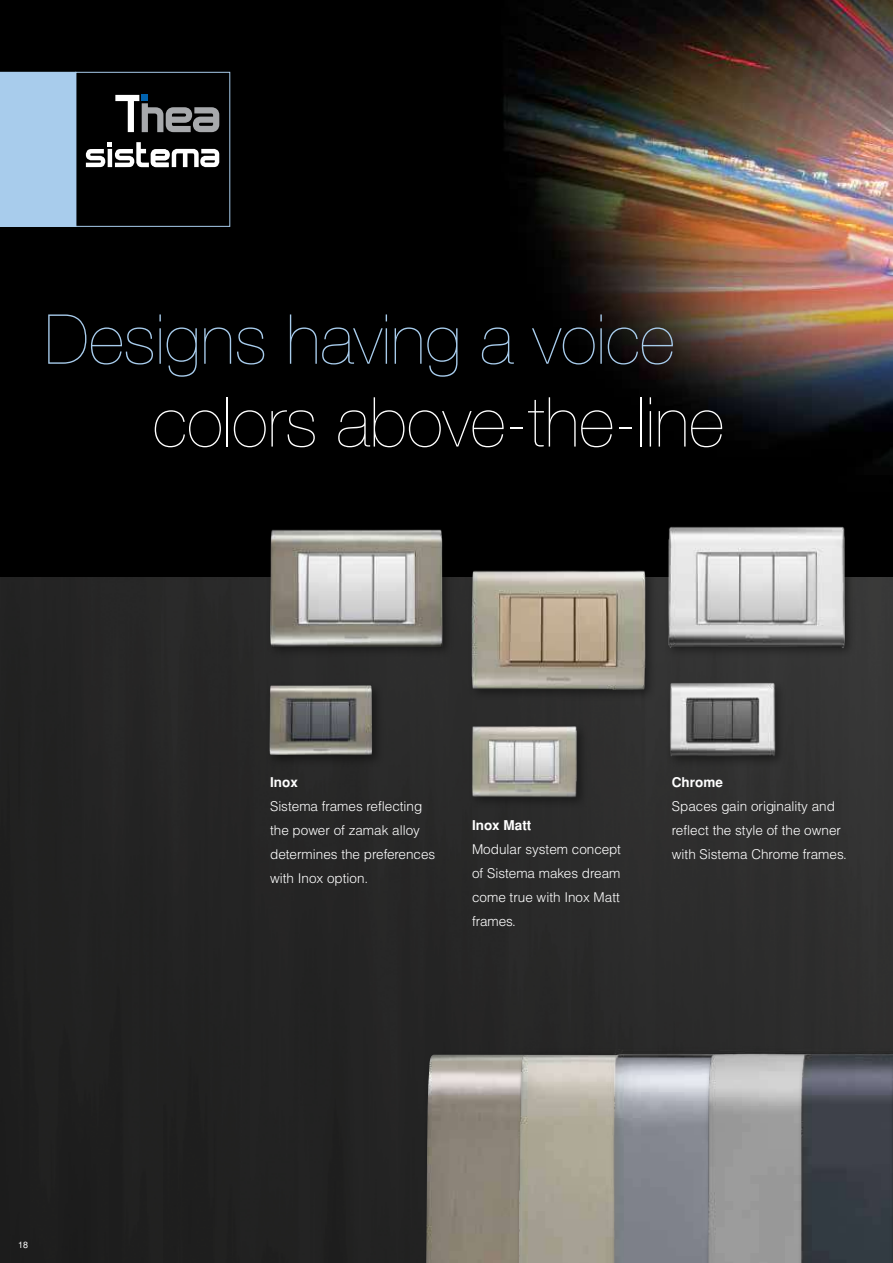
<style>
.page{position:relative;width:893px;height:1263px;background:#fff}
.page>*{position:absolute;margin:0;border:0;box-sizing:border-box;transform-origin:0 0}
.t1{font:200 69px "Helvetica Neue";color:#fff}
.t2{font:200 69px "Helvetica Neue";color:#a8ccec}
.t3{font:13.5px/24px "Helvetica Light Normal Tr";color:#fff}
.t4{font:700 13.5px "Helvetica Tr";color:#fff}
.t5{font:9px "Helvetica Normal Tr";color:#fff}
</style>
<div class="page">
<img style="left:0;top:0;width:893px;height:1263px">
<div style="left:0;top:72px;width:75px;height:155px;background:#a8ccec"></div>
<div style="left:75px;top:72px;width:155px;height:155px;border:1px solid #a8ccec"></div>
<svg style="left:115px;top:95px;width:104px;height:37px;background:#515355"></svg>
<svg style="left:86px;top:142px;width:133px;height:25px"></svg>
<div style="left:266px;top:526px;width:189px;height:132px;background:#2a2a2a"></div>
<img style="left:258px;top:522px;width:197px;height:131px">
<div style="left:266px;top:682px;width:118px;height:86px;background:#252525"></div>
<img style="left:269px;top:685px;width:103px;height:70px">
<div style="left:469px;top:723px;width:119px;height:86px;background:#282828"></div>
<img style="left:463px;top:723px;width:115px;height:79px">
<div style="left:666px;top:680px;width:121px;height:88px;background:#2e2e2d"></div>
<img style="left:663px;top:681px;width:112px;height:78px">
<div style="left:468px;top:568px;width:189px;height:133px;background:#2c2c2c"></div>
<img style="left:460px;top:565px;width:196px;height:131px">
<div style="left:665px;top:523px;width:191px;height:135px;background:#323232"></div>
<img style="left:661px;top:522px;width:195px;height:131px">
<img style="left:426px;top:1054px;width:50px;height:209px">
<img style="left:476px;top:1030px;width:98px;height:233px">
<img style="left:574px;top:1023px;width:278px;height:240px">
<img style="left:692px;top:1029px;width:68px;height:234px">
<img style="left:760px;top:1026px;width:92px;height:237px">
<img style="left:852px;top:1021px;width:41px;height:242px">
<h1 class="t2" style="left:45px;top:286px;width:632px">Designs having a voice</h1>
<h1 class="t1" style="left:153px;top:368px;width:573px">colors above-the-line</h1>
<p class="t5" style="left:18px;top:1239px;width:12px">18</p>
<p class="t4" style="left:270px;top:774px;width:29px">Inox</p>
<p class="t3" style="left:270px;top:794px;width:167px">Sistema frames reflecting the power of zamak alloy determines the preferences with Inox option.</p>
<p class="t4" style="left:472px;top:817px;width:61px">Inox Matt</p>
<p class="t3" style="left:472px;top:836px;width:150px;text-align:justify">Modular system concept of Sistema makes dream come true with Inox Matt frames.</p>
<p class="t4" style="left:672px;top:774px;width:53px">Chrome</p>
<p class="t3" style="left:672px;top:794px;width:176px">Spaces gain originality and reflect the style of the owner with Sistema Chrome frames.</p>
</div>
